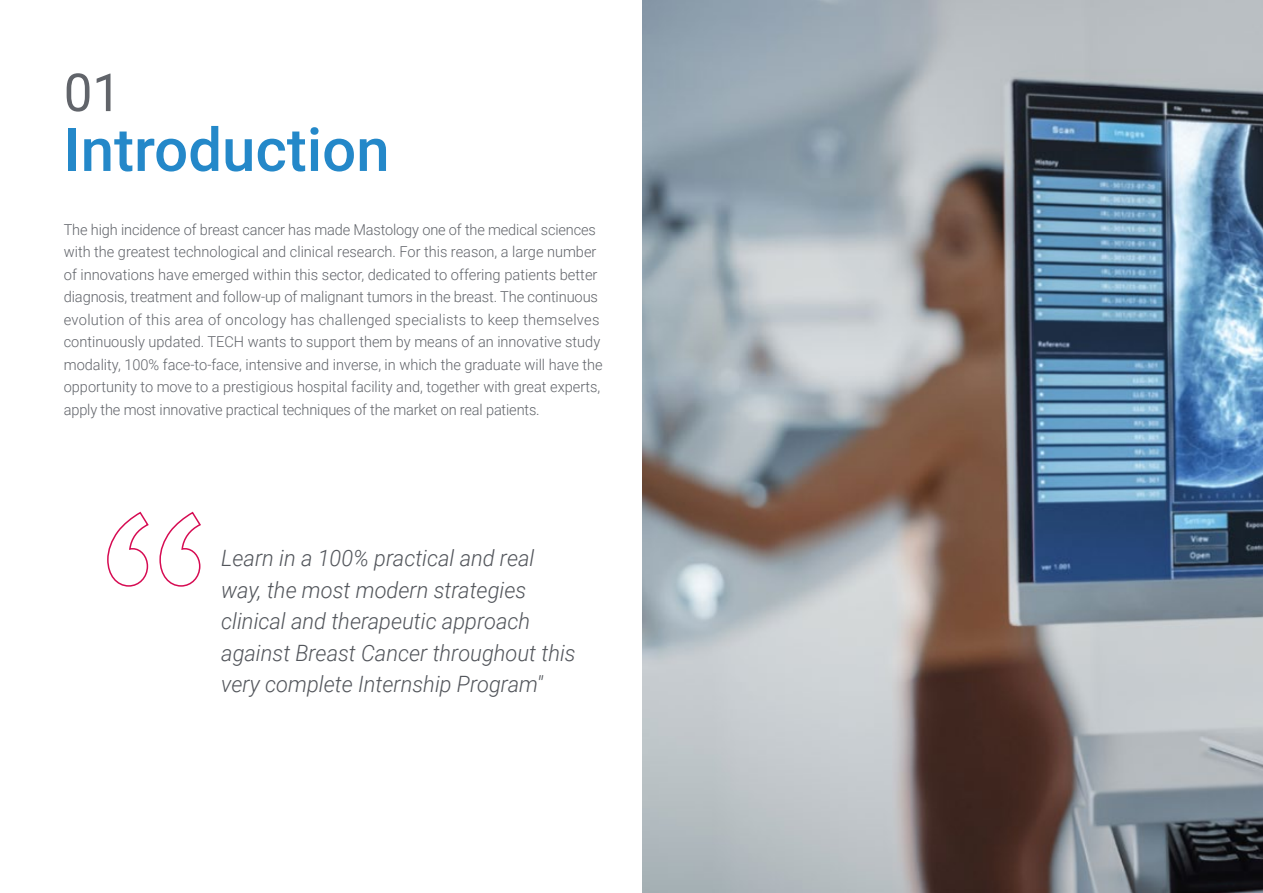
<style>
.page{position:relative;width:1263px;height:893px;background:#fff}
.page>*{position:absolute;margin:0;border:0;box-sizing:border-box;transform-origin:0 0}
.t1{font:500 60px "Roboto";color:#2488c9}
.t2{font:52.5px "Roboto";color:#61646a}
.t3{font:italic 300 22.5px/31.5px "Roboto";color:#52555b}
.t4{font:300 15px/22.5px "Roboto";color:#61646a}
</style>
<div class="page">
<svg style="left:107px;top:511px;width:94px;height:76px"></svg>
<img style="left:642px;top:0;width:621px;height:893px">
<h2 class="t2" style="left:64px;top:56px;width:59px">01</h2>
<h1 class="t1" style="left:64px;top:108px;width:327px">Introduction</h1>
<p class="t4" style="left:64px;top:217px;width:540px">The high incidence of breast cancer has made Mastology one of the medical sciences with the greatest technological and clinical research. For this reason, a large number of innovations have emerged within this sector, dedicated to offering patients better diagnosis, treatment and follow-up of malignant tumors in the breast. The continuous evolution of this area of oncology has challenged specialists to keep themselves continuously updated. TECH wants to support them by means of an innovative study modality, 100% face-to-face, intensive and inverse, in which the graduate will have the opportunity to move to a prestigious hospital facility and, together with great experts, apply the most innovative practical techniques of the market on real patients.</p>
<h3 class="t3" style="left:221px;top:542px;width:356px">Learn in a 100% practical and real way, the most modern strategies clinical and therapeutic approach against Breast Cancer throughout this very complete Internship Program"</h3>
</div>
